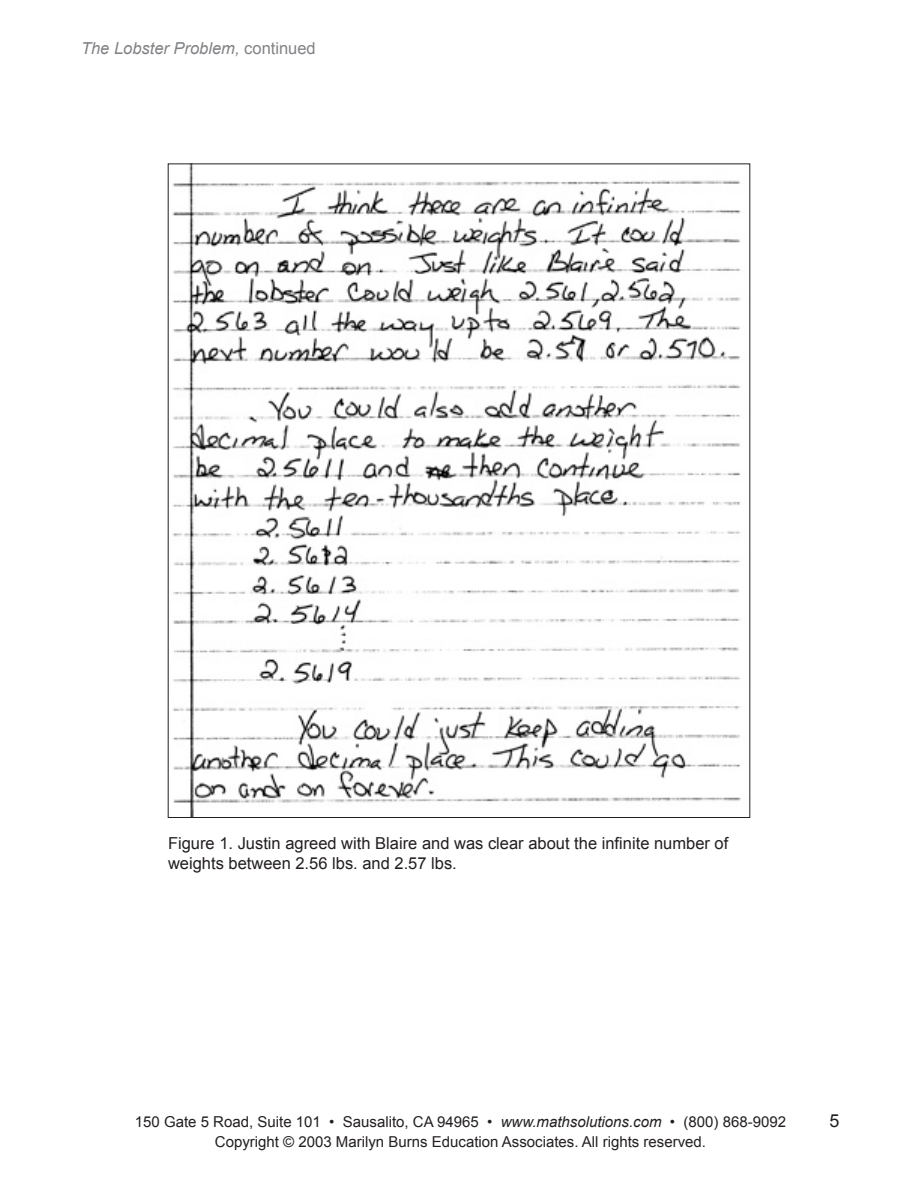
<style>
.page{position:relative;width:918px;height:1188px;background:#fff}
.page>*{position:absolute;margin:0;border:0;box-sizing:border-box;transform-origin:0 0}
.t1{font:18px "Arial";color:#231f20}
.t2{font:16.5px/19.8px "Arial";color:#231f20}
.t3{font:italic 16.5px "Arial";color:#808285}
.t4{font:15px/20.1px "Arial";color:#231f20;text-align:center}
.s1{font-style:normal}
.s2{font-style:italic}
</style>
<div class="page">
<img style="left:172px;top:165px;width:569px;height:651px">
<p class="t3" style="left:81px;top:39px;width:236px">The Lobster Problem, <span class="s1">continued</span></p>
<p class="t2" style="left:168px;top:834px;width:562px">Figure 1. Justin agreed with Blaire and was clear about the infinite number of weights between 2.56 lbs. and 2.57 lbs.</p>
<p class="t4" style="left:135px;top:1112px;width:653px">150 Gate 5 Road, Suite 101 • Sausalito, CA 94965 • <span class="s2">www.mathsolutions.com</span> • (800) 868-9092<br>Copyright © 2003 Marilyn Burns Education Associates. All rights reserved.</p>
<p class="t1" style="left:830px;top:1111px;width:12px">5</p>
</div>
